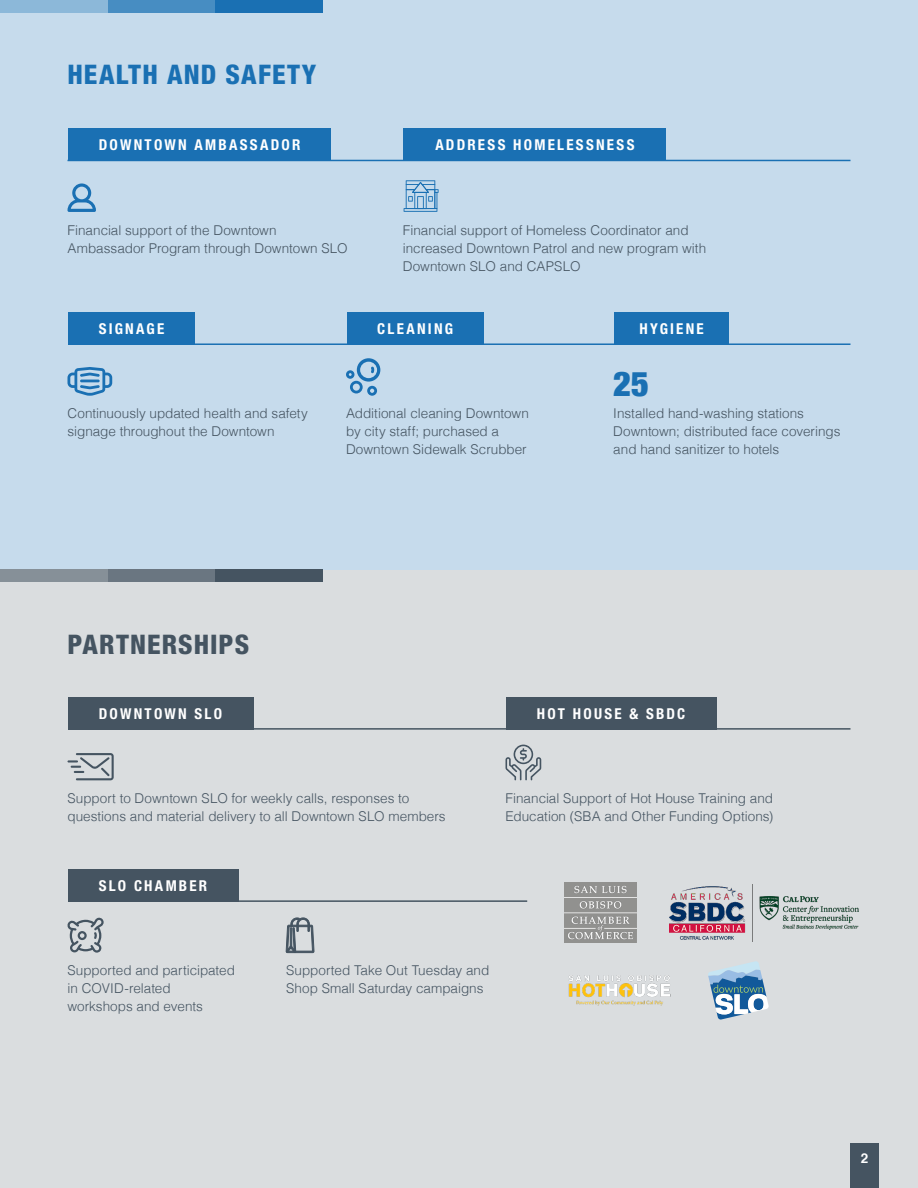
<style>
.page{position:relative;width:918px;height:1188px;background:#fff}
.page>*{position:absolute;margin:0;border:0;box-sizing:border-box;transform-origin:0 0}
.t1{font:900 condensed 34.5px "Helvetica Neue";color:#1a70b3}
.t2{font:800 condensed 27px "Helvetica Neue LT Pro";letter-spacing:.045em;color:#1a70b3}
.t3{font:800 condensed 27px "Helvetica Neue LT Pro";letter-spacing:.035em;color:#455461}
.t4{font:700 condensed 15px "Helvetica Neue LT Pro";letter-spacing:.145em;color:#fff}
.t5{font:300 13.5px/18px "Helvetica";color:#455461}
.t6{font:700 13.5px "Helvetica";color:#fff}
</style>
<div class="page">
<div style="left:0;top:569px;width:918px;height:619px;background:#dadddf"></div>
<div style="left:0;top:0;width:918px;height:569px;background:#c6dbec"></div>
<div style="left:347px;top:312px;width:137px;height:33px;background:#1a70b3"></div>
<div style="left:68px;top:312px;width:127px;height:33px;background:#1a70b3"></div>
<div style="left:68px;top:128px;width:263px;height:33px;background:#1a70b3"></div>
<div style="left:404px;top:128px;width:262px;height:33px;background:#1a70b3"></div>
<div style="left:614px;top:312px;width:115px;height:33px;background:#1a70b3"></div>
<hr style="left:68px;top:160px;width:782px;height:1px;background:#1a70b3">
<hr style="left:195px;top:343px;width:656px;height:2px;background:#1a70b3">
<div style="left:215px;top:0;width:108px;height:13px;background:#1a70b3"></div>
<div style="left:108px;top:0;width:107px;height:13px;background:#478dc2"></div>
<div style="left:0;top:0;width:108px;height:13px;background:#8cb8d9"></div>
<svg style="left:67px;top:367px;width:45px;height:29px"></svg>
<svg style="left:346px;top:358px;width:34px;height:38px"></svg>
<svg style="left:68px;top:183px;width:28px;height:29px"></svg>
<div style="left:850px;top:1144px;width:29px;height:44px;background:#455461"></div>
<div style="left:215px;top:569px;width:108px;height:13px;background:#455461"></div>
<div style="left:108px;top:569px;width:107px;height:13px;background:#6a7681"></div>
<div style="left:0;top:569px;width:108px;height:13px;background:#869098"></div>
<div style="left:68px;top:697px;width:185px;height:33px;background:#455461"></div>
<div style="left:506px;top:697px;width:211px;height:33px;background:#455461"></div>
<div style="left:68px;top:869px;width:170px;height:33px;background:#455461"></div>
<hr style="left:204px;top:728px;width:647px;height:2px;background:#455461">
<hr style="left:195px;top:900px;width:332px;height:2px;background:#455461">
<svg style="left:68px;top:753px;width:46px;height:27px"></svg>
<svg style="left:506px;top:745px;width:35px;height:35px"></svg>
<svg style="left:286px;top:917px;width:28px;height:37px"></svg>
<svg style="left:67px;top:918px;width:37px;height:35px"></svg>
<img style="left:565px;top:883px;width:72px;height:60px">
<img style="left:568px;top:975px;width:103px;height:31px">
<img style="left:669px;top:884px;width:190px;height:57px">
<svg style="left:708px;top:961px;width:61px;height:59px"></svg>
<svg style="left:404px;top:208px;width:33px;height:4px"></svg>
<hr style="left:405px;top:209px;width:32px;height:2px;background:#1a70b3">
<svg style="left:406px;top:180px;width:33px;height:29px"></svg>
<p class="t2" style="left:68px;top:58px;width:250px">HEALTH AND SAFETY</p>
<p class="t4" style="left:99px;top:136px;width:203px">DOWNTOWN AMBASSADOR</p>
<p class="t4" style="left:435px;top:136px;width:201px">ADDRESS HOMELESSNESS</p>
<p class="t5" style="left:68px;top:220px;width:282px">Financial support of the Downtown<br>Ambassador Program through Downtown SLO</p>
<p class="t5" style="left:403px;top:220px;width:305px">Financial support of Homeless Coordinator and increased Downtown Patrol and new program with<br>Downtown SLO and CAPSLO</p>
<p class="t4" style="left:99px;top:320px;width:67px">SIGNAGE</p>
<p class="t4" style="left:377px;top:320px;width:77px">CLEANING</p>
<p class="t4" style="left:639px;top:320px;width:66px">HYGIENE</p>
<p class="t1" style="left:613px;top:355px;width:37px">25</p>
<p class="t5" style="left:68px;top:404px;width:242px">Continuously updated health and safety signage throughout the Downtown</p>
<p class="t5" style="left:346px;top:404px;width:184px">Additional cleaning Downtown by city staff; purchased a<br>Downtown Sidewalk Scrubber</p>
<p class="t5" style="left:613px;top:404px;width:229px">Installed hand-washing stations<br>Downtown; distributed face coverings and hand sanitizer to hotels</p>
<p class="t3" style="left:68px;top:627px;width:183px">PARTNERSHIPS</p>
<p class="t4" style="left:99px;top:704px;width:125px">DOWNTOWN SLO</p>
<p class="t4" style="left:537px;top:704px;width:150px">HOT HOUSE &amp; SBDC</p>
<p class="t5" style="left:68px;top:788px;width:380px">Support to Downtown SLO for weekly calls, responses to questions and material delivery to all Downtown SLO members</p>
<p class="t5" style="left:506px;top:788px;width:269px">Financial Support of Hot House Training and<br>Education (SBA and Other Funding Options)</p>
<p class="t4" style="left:99px;top:876px;width:110px">SLO CHAMBER</p>
<p class="t5" style="left:68px;top:961px;width:169px">Supported and participated in COVID-related workshops and events</p>
<p class="t5" style="left:286px;top:961px;width:205px">Supported Take Out Tuesday and<br>Shop Small Saturday campaigns</p>
<p class="t6" style="left:861px;top:1147px;width:9px">2</p>
</div>
